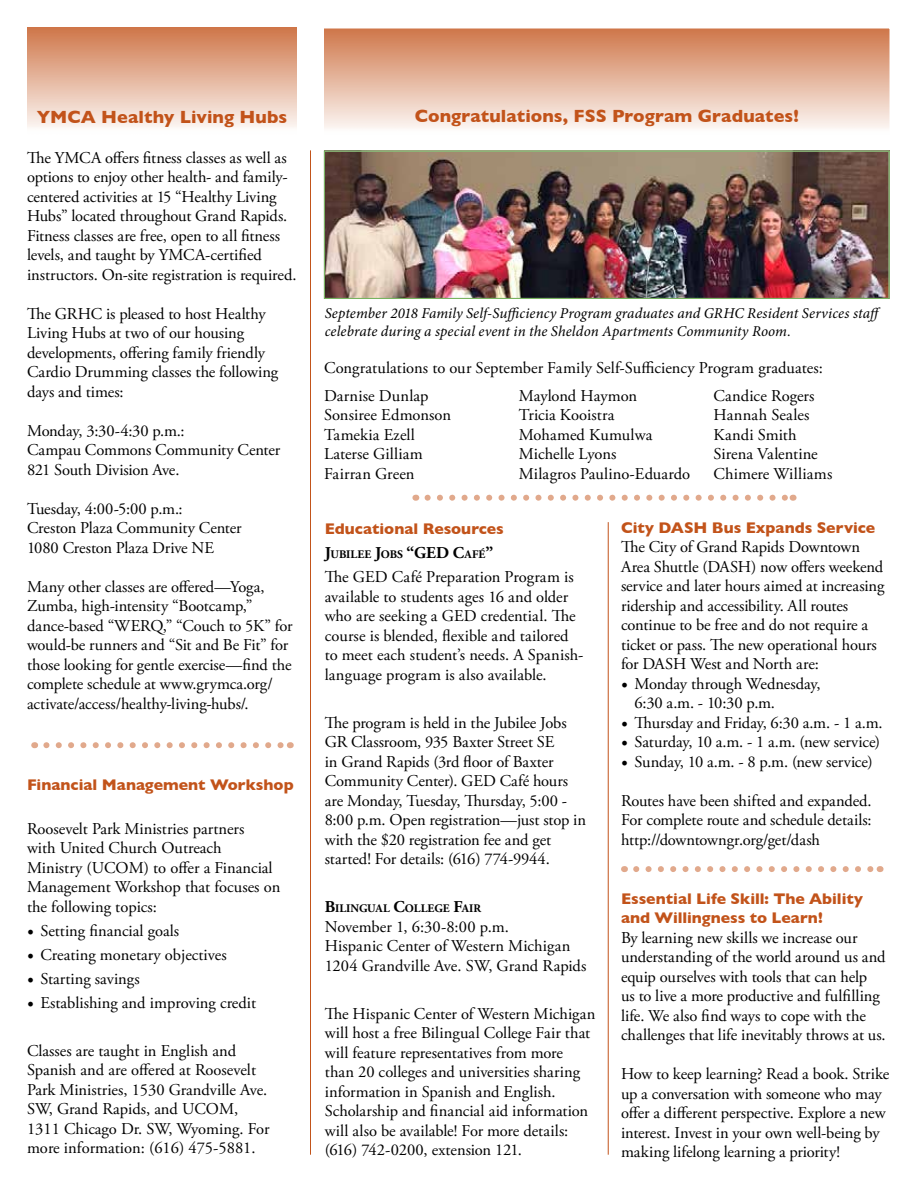
<style>
.page{position:relative;width:918px;height:1188px;background:#fff}
.page>*{position:absolute;margin:0;border:0;box-sizing:border-box;transform-origin:0 0}
.t1{font:700 18px "Gill Sans";letter-spacing:.005em;color:#c2531a}
.t2{font:16.5px/19.5px "Adobe Garamond Pro";color:#000}
.t3{font:700 15.75px/19.5px "Gill Sans";color:#c2531a}
.t4{font:italic 15px/18px "Minion Pro";letter-spacing:.005em;color:#000}
.t5{font:700 11.55px "Adobe Garamond Pro";letter-spacing:.005em;color:#000}
.s1{font-family:"Minion Pro";font-size:18px}
.s2{font-size:16.5px}
</style>
<div class="page">
<div style="left:323px;top:28px;width:567px;height:108px;background:linear-gradient(to bottom,#ce7548,#fefdfd)"></div>
<div style="left:322px;top:27px;width:569px;height:109px;border:2px solid #fff"></div>
<div style="left:27px;top:27px;width:270px;height:108px;background:linear-gradient(to bottom,#ce7548,#fefdfd)"></div>
<hr style="left:310px;top:150px;width:1px;height:1005px;background:#c2531a">
<img style="left:326px;top:153px;width:562px;height:144px">
<div style="left:324px;top:151px;width:566px;height:148px;border:1px solid #71b157"></div>
<svg style="left:46px;top:742px;width:238px;height:6px"></svg>
<svg style="left:428px;top:495px;width:359px;height:6px"></svg>
<hr style="left:608px;top:522px;width:1px;height:633px;background:#c2531a">
<svg style="left:636px;top:866px;width:238px;height:6px"></svg>
<p class="t1" style="left:37px;top:103px;width:252px">YMCA Healthy Living Hubs</p>
<p class="t1" style="left:415px;top:102px;width:386px">Congratulations, FSS Program Graduates!</p>
<p class="t2" style="left:27px;top:148px;width:271px">The YMCA offers fitness classes as well as options to enjoy other health- and family&shy;centered activities at 15 “Healthy Living Hubs” located throughout Grand Rapids.<br>Fitness classes are free, open to all fitness levels, and taught by YMCA-certified instructors. On-site registration is required.</p>
<p class="t2" style="left:27px;top:304px;width:253px">The GRHC is pleased to host Healthy<br>Living Hubs at two of our housing developments, offering family friendly<br>Cardio Drumming classes the following days and times:</p>
<p class="t2" style="left:27px;top:421px;width:255px">Monday, 3:30-4:30 p.m.:<br>Campau Commons Community Center<br>821 South Division Ave.</p>
<p class="t2" style="left:27px;top:499px;width:216px">Tuesday, 4:00-5:00 p.m.:<br>Creston Plaza Community Center<br>1080 Creston Plaza Drive NE</p>
<p class="t2" style="left:27px;top:577px;width:267px">Many other classes are offered—Yoga, Zumba, high-intensity “Bootcamp,” dance-based “WERQ,” “Couch to 5K” for would-be runners and “Sit and Be Fit” for those looking for gentle exercise—find the complete schedule at www.grymca.org/ activate/access/healthy-living-hubs/.</p>
<p class="t3" style="left:27px;top:775px;width:268px">Financial Management Workshop</p>
<p class="t2" style="left:27px;top:819px;width:255px">Roosevelt Park Ministries partners<br>with United Church Outreach<br>Ministry (UCOM) to offer a Financial<br>Management Workshop that focuses on the following topics:</p>
<p class="t2" style="left:27px;top:921px;width:154px"><span class="s1">•</span> Setting financial goals</p>
<p class="t2" style="left:27px;top:945px;width:201px"><span class="s1">•</span> Creating monetary objectives</p>
<p class="t2" style="left:27px;top:969px;width:114px"><span class="s1">•</span> Starting savings</p>
<p class="t2" style="left:27px;top:993px;width:231px"><span class="s1">•</span> Establishing and improving credit</p>
<p class="t2" style="left:27px;top:1041px;width:244px">Classes are taught in English and Spanish and are offered at Roosevelt Park Ministries, 1530 Grandville Ave.<br>SW, Grand Rapids, and UCOM, 1311 Chicago Dr. SW, Wyoming. For more information: (616) 475-5881.</p>
<p class="t4" style="left:325px;top:304px;width:560px">September 2018 Family Self-Sufficiency Program graduates and GRHC Resident Services staff celebrate during a special event in the Sheldon Apartments Community Room.</p>
<p class="t2" style="left:324px;top:355px;width:500px;line-height:27.3px">Congratulations to our September Family Self-Sufficiency Program graduates:<br>Darnise Dunlap</p>
<p class="t2" style="left:324px;top:406px;width:129px">Sonsiree Edmonson<br>Tamekia Ezell<br>Laterse Gilliam<br>Fairran Green</p>
<p class="t2" style="left:519px;top:386px;width:173px">Maylond Haymon<br>Tricia Kooistra<br>Mohamed Kumulwa<br>Michelle Lyons<br>Milagros Paulino-Eduardo</p>
<p class="t2" style="left:714px;top:386px;width:120px">Candice Rogers<br>Hannah Seales<br>Kandi Smith<br>Sirena Valentine<br>Chimere Williams</p>
<p class="t3" style="left:325px;top:519px;width:181px">Educational Resources</p>
<p class="t5" style="left:325px;top:548px;width:170px"><span class="s2">J</span>UBILEE <span class="s2">J</span>OBS <span class="s2">“GED C</span>AFÉ<span class="s2">”</span></p>
<p class="t2" style="left:325px;top:568px;width:260px">The GED Café Preparation Program is available to students ages 16 and older who are seeking a GED credential. The course is blended, flexible and tailored to meet each student’s needs. A Spanish&shy;language program is also available.</p>
<p class="t2" style="left:325px;top:713px;width:263px">The program is held in the Jubilee Jobs GR Classroom, 935 Baxter Street SE<br>in Grand Rapids (3rd floor of Baxter Community Center). GED Café hours are Monday, Tuesday, Thursday, 5:00 - 8:00 p.m. Open registration—just stop in with the $20 registration fee and get started! For details: (616) 774-9944.</p>
<p class="t5" style="left:325px;top:902px;width:158px"><span class="s2">B</span>ILINGUAL <span class="s2">C</span>OLLEGE <span class="s2">F</span>AIR</p>
<p class="t2" style="left:325px;top:917px;width:263px">November 1, 6:30-8:00 p.m.<br>Hispanic Center of Western Michigan<br>1204 Grandville Ave. SW, Grand Rapids</p>
<p class="t2" style="left:325px;top:1004px;width:272px">The Hispanic Center of Western Michigan will host a free Bilingual College Fair that will feature representatives from more than 20 colleges and universities sharing information in Spanish and English.<br>Scholarship and financial aid information will also be available! For more details: (616) 742-0200, extension 121.</p>
<p class="t3" style="left:621px;top:518px;width:256px">City DASH Bus Expands Service</p>
<p class="t2" style="left:621px;top:538px;width:265px">The City of Grand Rapids Downtown Area Shuttle (DASH) now offers weekend service and later hours aimed at increasing ridership and accessibility. All routes continue to be free and do not require a ticket or pass. The new operational hours for DASH West and North are:</p>
<p class="t2" style="left:634px;top:675px;width:188px;text-indent:-14px"><span class="s1">•</span> Monday through Wednesday,<br>6:30 a.m. - 10:30 p.m.</p>
<p class="t2" style="left:621px;top:714px;width:263px"><span class="s1">•</span> Thursday and Friday, 6:30 a.m. - 1 a.m.</p>
<p class="t2" style="left:621px;top:733px;width:261px"><span class="s1">•</span> Saturday, 10 a.m. - 1 a.m. (new service)</p>
<p class="t2" style="left:621px;top:753px;width:253px"><span class="s1">•</span> Sunday, 10 a.m. - 8 p.m. (new service)</p>
<p class="t2" style="left:621px;top:792px;width:252px;text-align:justify">Routes have been shifted and expanded.<br>For complete route and schedule details: http://downtowngr.org/get/dash</p>
<p class="t3" style="left:621px;top:888px;width:244px">Essential Life Skill: The Ability and Willingness to Learn!</p>
<p class="t2" style="left:621px;top:929px;width:266px">By learning new skills we increase our understanding of the world around us and equip ourselves with tools that can help<br>us to live a more productive and fulfilling life. We also find ways to cope with the challenges that life inevitably throws at us.</p>
<p class="t2" style="left:621px;top:1065px;width:270px">How to keep learning? Read a book. Strike up a conversation with someone who may offer a different perspective. Explore a new interest. Invest in your own well-being by making lifelong learning a priority!</p>
</div>
